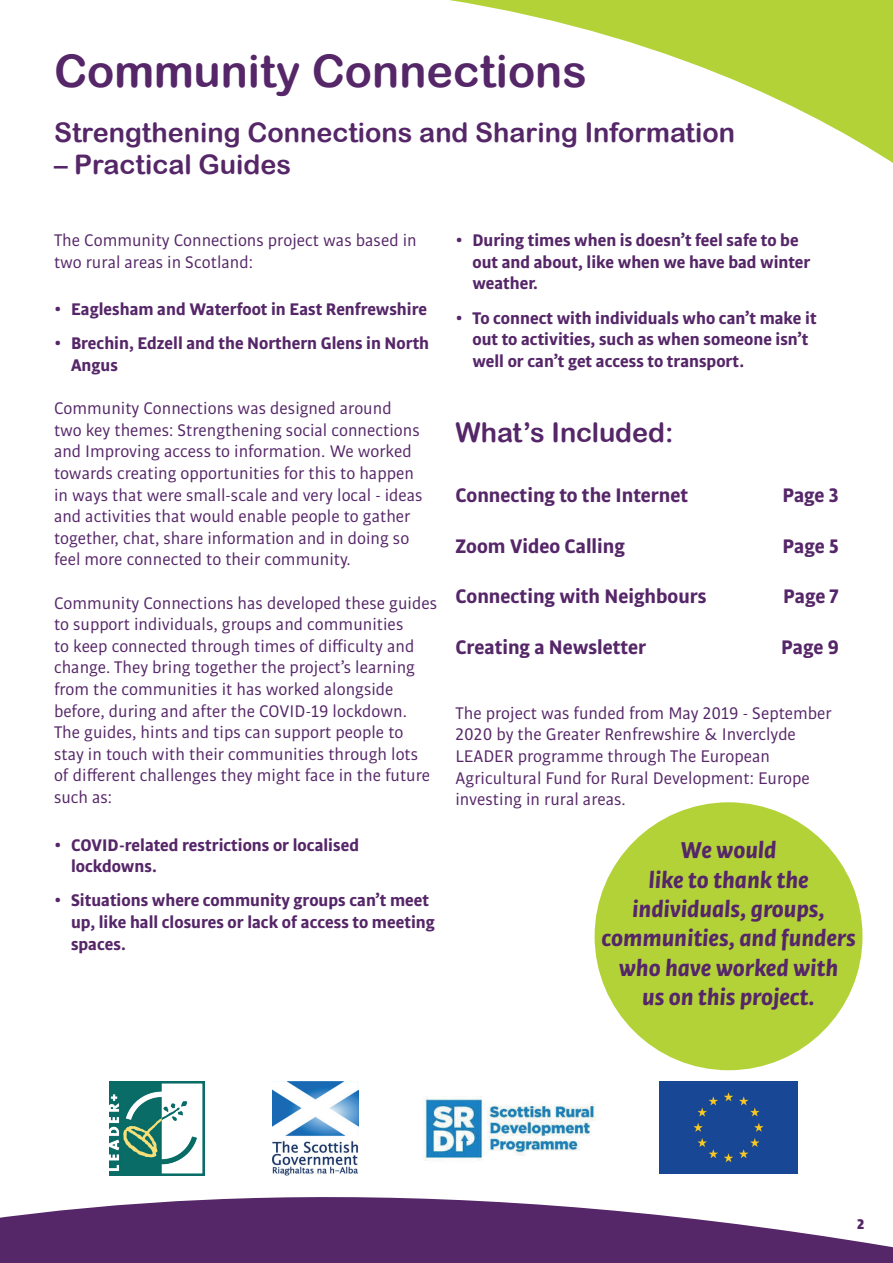
<style>
.page{position:relative;width:893px;height:1263px;background:#fff}
.page>*{position:absolute;margin:0;border:0;box-sizing:border-box;transform-origin:0 0}
.t1{font:45px "Arial Rounded MT Bold";color:#552668}
.t2{font:27px "Arial Rounded MT Bold";color:#552668}
.t3{font:italic 700 24.45px/29.4px "Bulo";color:#552668;text-align:center}
.t4{font:700 21px "Bulo";color:#552668}
.t5{font:18px/21.6px "Bulo";color:#552668}
.t6{font:700 18px/21.6px "Bulo";color:#552668}
.t7{font:900 15px "Bulo";color:#552668}
</style>
<div class="page">
<svg style="left:449px;top:0;width:444px;height:163px"></svg>
<img style="left:660px;top:1082px;width:137px;height:5px">
<img style="left:109px;top:1081px;width:95px;height:6px">
<img style="left:287px;top:1082px;width:57px;height:5px">
<div style="left:595px;top:802px;width:267px;height:268px;background:#b3d238;border-radius:50%"></div>
<svg style="left:0;top:1087px;width:893px;height:176px"></svg>
<h1 class="t1" style="left:54px;top:44px;width:534px">Community Connections</h1>
<h2 class="t2" style="left:54px;top:116px;width:682px">Strengthening Connections and Sharing Information</h2>
<h2 class="t2" style="left:54px;top:149px;width:239px">– Practical Guides</h2>
<p class="t5" style="left:54px;top:229px;width:364px">The Community Connections project was based in two rural areas in Scotland:</p>
<p class="t6" style="left:54px;top:298px;width:374px">• Eaglesham and Waterfoot in East Renfrewshire</p>
<p class="t6" style="left:71px;top:332px;width:360px;text-indent:-17px">• Brechin, Edzell and the Northern Glens in North<br>Angus</p>
<p class="t5" style="left:54px;top:397px;width:370px">Community Connections was designed around two key themes: Strengthening social connections and Improving access to information. We worked towards creating opportunities for this to happen in ways that were small-scale and very local - ideas and activities that would enable people to gather together, chat, share information and in doing so feel more connected to their community.</p>
<p class="t5" style="left:54px;top:592px;width:385px">Community Connections has developed these guides to support individuals, groups and communities<br>to keep connected through times of difficulty and change. They bring together the project’s learning from the communities it has worked alongside before, during and after the COVID-19 lockdown.<br>The guides, hints and tips can support people to stay in touch with their communities through lots of different challenges they might face in the future such as:</p>
<p class="t6" style="left:71px;top:833px;width:290px;text-indent:-17px">• COVID-related restrictions or localised lockdowns.</p>
<p class="t6" style="left:71px;top:889px;width:365px;text-indent:-17px">• Situations where community groups can’t meet up, like hall closures or lack of access to meeting spaces.</p>
<p class="t6" style="left:472px;top:229px;width:339px;text-indent:-17px">• During times when is doesn’t feel safe to be out and about, like when we have bad winter weather.</p>
<p class="t6" style="left:472px;top:306px;width:346px;text-indent:-17px">• To connect with individuals who can’t make it out to activities, such as when someone isn’t well or can’t get access to transport.</p>
<h2 class="t2" style="left:455px;top:417px;width:220px">What’s Included:</h2>
<p class="t4" style="left:455px;top:481px;width:234px">Connecting to the Internet</p>
<p class="t4" style="left:782px;top:481px;width:58px">Page 3</p>
<p class="t4" style="left:455px;top:532px;width:171px">Zoom Video Calling</p>
<p class="t4" style="left:783px;top:532px;width:58px">Page 5</p>
<p class="t4" style="left:455px;top:583px;width:253px">Connecting with Neighbours</p>
<p class="t4" style="left:783px;top:583px;width:57px">Page 7</p>
<p class="t4" style="left:455px;top:634px;width:192px">Creating a Newsletter</p>
<p class="t4" style="left:781px;top:634px;width:59px">Page 9</p>
<p class="t5" style="left:455px;top:702px;width:378px">The project was funded from May 2019 - September 2020 by the Greater Renfrewshire &amp; Inverclyde LEADER programme through The European Agricultural Fund for Rural Development: Europe investing in rural areas.</p>
<h3 class="t3" style="left:601px;top:834px;width:256px">We would<br>like to thank the individuals, groups, communities, and funders who have worked with<br>us on this project.</h3>
<p class="t7" style="left:857px;top:1214px;width:9px">2</p>
</div>
